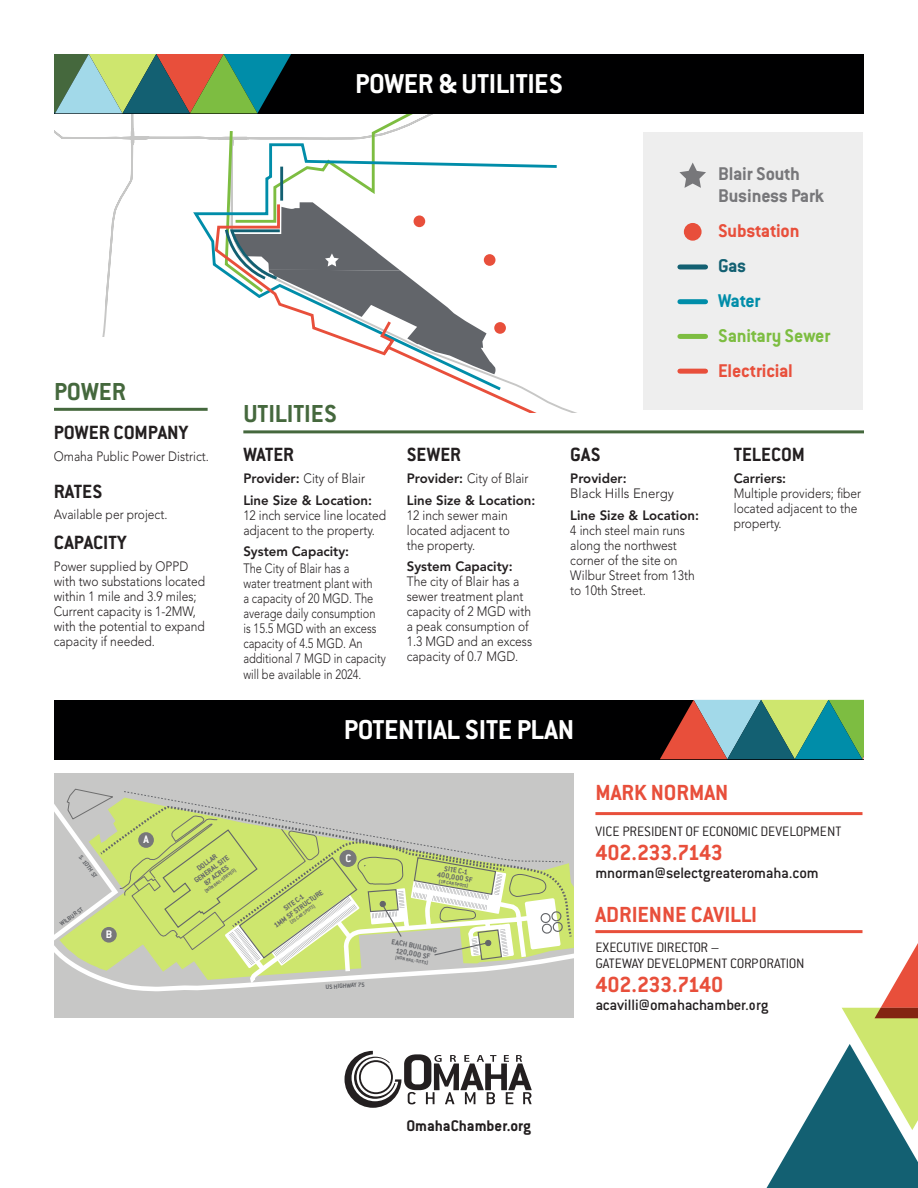
<style>
.page{position:relative;width:918px;height:1188px;background:#fff}
.page>*{position:absolute;margin:0;border:0;box-sizing:border-box;transform-origin:0 0}
.t1{font:700 30px "Conduit ITC Std";letter-spacing:-.01em;color:#fff}
.t2{font:700 27px "Conduit ITC Std";color:#45683d}
.t3{font:700 24px "Conduit ITC Std";letter-spacing:-.005em;color:#e84f3b}
.sub_head{font:700 21px "Conduit ITC Std";color:#231f20}
.t4{font:700 20.25px/22.2px "Conduit ITC Std";letter-spacing:-.01em;color:#77777a}
.t5{font:700 20.25px "Conduit ITC Std";letter-spacing:-.01em;color:#e84f3b}
.t6{font:700 20.25px "Conduit ITC Std";letter-spacing:-.01em;color:#7dbd41}
.t7{font:700 20.25px "Conduit ITC Std";letter-spacing:-.02em;color:#008da9}
.t8{font:700 20.25px "Conduit ITC Std";color:#136072}
.t9{font:700 16.8px "Conduit ITC Std";color:#231f20}
.t10{font:500 16.5px "Conduit ITC Std";letter-spacing:-.015em;color:#231f20}
.t11{font:300 15px "Conduit ITC Std";letter-spacing:-.01em;color:#231f20}
.sub_head-2{font:300 13.5px/15px "Avenir LT Std";color:#231f20;scale:.89 1}
.sub_head-3{font:300 13.5px/15.1px "Avenir LT Std";color:#231f20;scale:.82 1}
.sub_head-4{font:300 13.5px/15px "Avenir LT Std";color:#231f20}
.t12{font:700 12px "Conduit ITC Std";color:#fff}
.t13{font:700 7.95px/7.9px "Conduit ITC Std";color:#636569;text-align:center}
.t14{font:700 6.9px "Conduit ITC Std";color:#636569}
.t15{font:700 5.1px "Conduit ITC Std";color:#636569}
.s1{font-weight:800}
</style>
<div class="page">
<svg style="left:444px;top:322px;width:105px;height:91px"></svg>
<div style="left:643px;top:132px;width:219px;height:277px;background:#eee"></div>
<div style="left:54px;top:700px;width:810px;height:59px;background:#000001"></div>
<div style="left:54px;top:991px;width:519px;height:27px;background:#c7c7c6"></div>
<svg style="left:54px;top:774px;width:519px;height:217px;background:#cbcebc"></svg>
<svg style="left:120px;top:791px;width:453px;height:195px;background:#cbd79d"></svg>
<div style="left:54px;top:54px;width:810px;height:59px;background:#000001"></div>
<div style="left:680px;top:264px;width:26px;height:5px;background:#136072"></div>
<div style="left:680px;top:299px;width:26px;height:5px;background:#008da9"></div>
<div style="left:680px;top:334px;width:26px;height:5px;background:#7dbd41"></div>
<div style="left:684px;top:223px;width:18px;height:18px;background:#e84f3b;border-radius:50%"></div>
<svg style="left:679px;top:163px;width:27px;height:25px"></svg>
<div style="left:680px;top:369px;width:26px;height:5px;background:#e84f3b"></div>
<hr style="left:54px;top:408px;width:154px;height:3px;background:#45683d">
<hr style="left:595px;top:812px;width:267px;height:3px;background:#e84f3b">
<hr style="left:595px;top:930px;width:267px;height:3px;background:#e84f3b">
<hr style="left:243px;top:430px;width:621px;height:3px;background:#45683d">
<div style="left:101px;top:927px;width:16px;height:16px;background:#77777a;border-radius:50%"></div>
<div style="left:138px;top:832px;width:16px;height:16px;background:#77777a;border-radius:50%"></div>
<div style="left:340px;top:851px;width:16px;height:15px;background:#77777a;border-radius:50%"></div>
<div style="left:339px;top:850px;width:18px;height:17px;border:2px solid #77777a;border-radius:50%"></div>
<svg style="left:345px;top:1051px;width:187px;height:57px"></svg>
<svg style="left:54px;top:54px;width:442px;height:320px"></svg>
<svg style="left:660px;top:700px;width:204px;height:59px;background:#708d76"></svg>
<svg style="left:766px;top:943px;width:152px;height:245px"></svg>
<p class="t2" style="left:54px;top:375px;width:73px">POWER</p>
<p class="sub_head" style="left:54px;top:420px;width:136px">POWER COMPANY</p>
<p class="sub_head-2" style="left:54px;top:449px;width:176px">Omaha Public Power District.</p>
<p class="sub_head" style="left:54px;top:478px;width:50px">RATES</p>
<p class="sub_head-2" style="left:54px;top:507px;width:129px">Available per project.</p>
<p class="sub_head" style="left:54px;top:530px;width:74px">CAPACITY</p>
<p class="sub_head-2" style="left:54px;top:559px;width:172px">Power supplied by OPPD with two substations located within 1 mile and 3.9 miles;<br>Current capacity is 1-2MW, with the potential to expand capacity if needed.</p>
<p class="t1" style="left:355px;top:65px;width:209px">POWER &amp; UTILITIES</p>
<p class="t2" style="left:243px;top:397px;width:95px">UTILITIES</p>
<p class="sub_head" style="left:243px;top:442px;width:52px">WATER</p>
<p class="sub_head-2" style="left:243px;top:471px;width:138px"><span class="s1">Provider:</span> City of Blair</p>
<p class="sub_head-2" style="left:243px;top:492px;width:162px"><span class="s1">Line Size &amp; Location:<br></span>12 inch service line located adjacent to the property.</p>
<p class="sub_head-3" style="left:243px;top:543px;width:131px;line-height:16.5px"><span class="s1">System Capacity:<br></span>The City of Blair has a</p>
<p class="sub_head-3" style="left:243px;top:576px;width:175px">water treatment plant with<br>a capacity of 20 MGD. The average daily consumption is 15.5 MGD with an excess capacity of 4.5 MGD. An additional 7 MGD in capacity will be available in 2024.</p>
<p class="sub_head" style="left:407px;top:442px;width:56px">SEWER</p>
<p class="sub_head-2" style="left:407px;top:471px;width:138px"><span class="s1">Provider:</span> City of Blair</p>
<p class="sub_head-2" style="left:407px;top:492px;width:146px"><span class="s1">Line Size &amp; Location:<br></span>12 inch sewer main located adjacent to<br>the property.</p>
<p class="sub_head-2" style="left:407px;top:559px;width:142px"><span class="s1">System Capacity:<br></span>The city of Blair has a sewer treatment plant capacity of 2 MGD with a peak consumption of<br>1.3 MGD and an excess capacity of 0.7 MGD.</p>
<p class="sub_head" style="left:570px;top:442px;width:32px">GAS</p>
<p class="sub_head-4" style="left:570px;top:471px;width:105px"><span class="s1">Provider:<br></span>Black Hills Energy</p>
<p class="sub_head-2" style="left:570px;top:507px;width:146px"><span class="s1">Line Size &amp; Location:<br></span>4 inch steel main runs along the northwest corner of the site on<br>Wilbur Street from 13th to 10th Street.</p>
<p class="t1" style="left:344px;top:711px;width:232px">POTENTIAL SITE PLAN</p>
<p class="t4" style="left:718px;top:162px;width:107px">Blair South<br>Business Park</p>
<p class="t5" style="left:718px;top:219px;width:83px">Substation</p>
<p class="t8" style="left:718px;top:254px;width:30px">Gas</p>
<p class="t7" style="left:718px;top:288px;width:44px">Water</p>
<p class="t6" style="left:718px;top:323px;width:114px">Sanitary Sewer</p>
<p class="t5" style="left:718px;top:358px;width:76px">Electricial</p>
<p class="sub_head" style="left:734px;top:442px;width:73px">TELECOM</p>
<p class="sub_head-2" style="left:734px;top:471px;width:145px"><span class="s1">Carriers:<br></span>Multiple providers; fiber located adjacent to the property.</p>
<p class="t14" style="left:84px;top:853px;width:28px;rotate:54deg">S. 1OTH ST</p>
<p class="t14" style="left:58px;top:921px;width:29px;rotate:-36deg">WILBUR ST</p>
<p class="t12" style="left:106px;top:927px;width:8px">B</p>
<p class="t12" style="left:144px;top:832px;width:7px">A</p>
<p class="t13" style="left:188px;top:872px;width:43px;rotate:-37deg">DOLLAR<br>GENERAL SITE<br>87 ACRES</p>
<p class="t15" style="left:203px;top:890px;width:40px;rotate:-37deg">(NON RAIL-SERVED)</p>
<p class="t13" style="left:268px;top:916px;width:61px;rotate:-36deg">SITE C-1<br>1MM SF STRUCTURE</p>
<p class="t15" style="left:288px;top:921px;width:32px;rotate:-36deg">(25 CAR SPOTS)</p>
<p class="t12" style="left:345px;top:851px;width:7px">C</p>
<p class="t14" style="left:325px;top:983px;width:41px;rotate:-4deg">US HIGHWAY 75</p>
<p class="t13" style="left:439px;top:864px;width:37px;line-height:6.9px;rotate:9deg">SITE C-1<br>400,000 SF</p>
<p class="t15" style="left:439px;top:878px;width:32px;rotate:9deg">(18 CAR SPOTS)</p>
<p class="t13" style="left:392px;top:938px;width:48px;rotate:10deg">EACH BUILDING<br>120,000 SF</p>
<p class="t15" style="left:396px;top:954px;width:35px;rotate:10deg">(NON RAIL-SITES)</p>
<p class="t9" style="left:406px;top:1116px;width:126px">OmahaChamber.org</p>
<p class="t3" style="left:595px;top:778px;width:134px">MARK NORMAN</p>
<p class="t11" style="left:595px;top:822px;width:247px">VICE PRESIDENT OF ECONOMIC DEVELOPMENT</p>
<p class="t3" style="left:595px;top:838px;width:129px">402.233.7143</p>
<p class="t10" style="left:595px;top:863px;width:225px">mnorman@selectgreateromaha.com</p>
<p class="t3" style="left:595px;top:900px;width:163px">ADRIENNE CAVILLI</p>
<p class="t11" style="left:595px;top:938px;width:126px">EXECUTIVE DIRECTOR –</p>
<p class="t11" style="left:595px;top:954px;width:211px">GATEWAY DEVELOPMENT CORPORATION</p>
<p class="t3" style="left:595px;top:970px;width:129px">402.233.7140</p>
<p class="t10" style="left:595px;top:995px;width:174px">acavilli@omahachamber.org</p>
</div>
